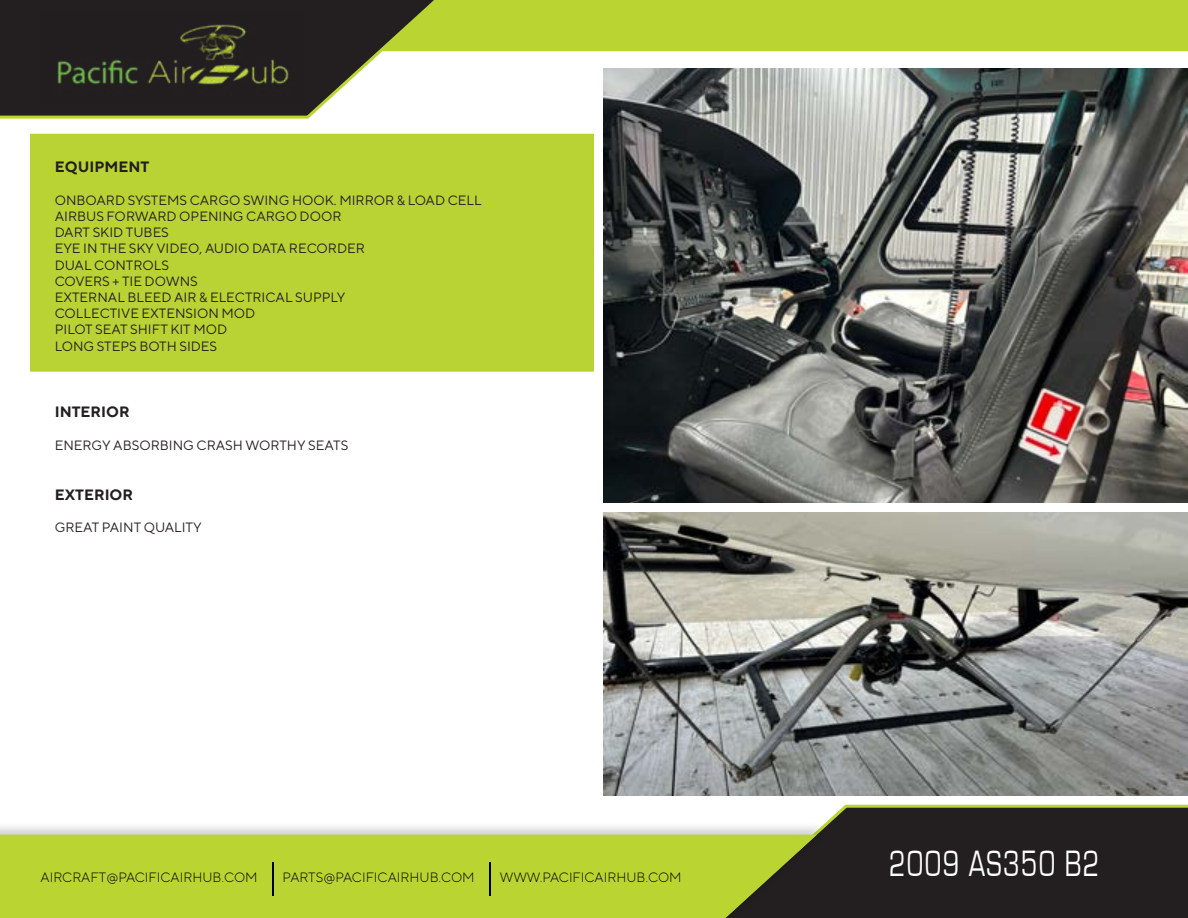
<style>
.page{position:relative;width:1188px;height:918px;background:#fff}
.page>*{position:absolute;margin:0;border:0;box-sizing:border-box;transform-origin:0 0}
.t1{font:37.8px "Eurostile";letter-spacing:.05em;color:#fff;scale:.71 1}
.t2{font:700 15px "TT Norms";color:#231f20}
.t3{font:13.5px/16.2px "TT Norms";color:#231f20}
.t4{font:300 13.5px "TT Norms";color:#000101}
</style>
<div class="page">
<div style="left:826px;top:804px;width:362px;height:114px;background:#231f20"></div>
<div style="left:0;top:822px;width:828px;height:96px;background:#000;opacity:.2"></div>
<div style="left:0;top:835px;width:817px;height:83px;background:#bad532"></div>
<hr style="left:272px;top:862px;width:2px;height:34px;background:#000">
<hr style="left:489px;top:862px;width:2px;height:34px;background:#000">
<svg style="left:0;top:0;width:515px;height:119px"></svg>
<div style="left:381px;top:0;width:807px;height:51px;background:#bad532"></div>
<img style="left:41px;top:12px;width:263px;height:92px">
<img style="left:604px;top:68px;width:584px;height:435px">
<div style="left:30px;top:134px;width:564px;height:238px;background:#b9d334"></div>
<img style="left:604px;top:512px;width:584px;height:283px">
<p class="t2" style="left:55px;top:158px;width:96px">EQUIPMENT</p>
<p class="t3" style="left:55px;top:192px;width:428px">ONBOARD SYSTEMS CARGO SWING HOOK. MIRROR &amp; LOAD CELL<br>AIRBUS FORWARD OPENING CARGO DOOR<br>DART SKID TUBES<br>EYE IN THE SKY VIDEO, AUDIO DATA RECORDER<br>DUAL CONTROLS<br>COVERS + TIE DOWNS<br>EXTERNAL BLEED AIR &amp; ELECTRICAL SUPPLY<br>COLLECTIVE EXTENSION MOD<br>PILOT SEAT SHIFT KIT MOD<br>LONG STEPS BOTH SIDES</p>
<p class="t2" style="left:55px;top:403px;width:77px">INTERIOR</p>
<p class="t3" style="left:55px;top:437px;width:295px">ENERGY ABSORBING CRASH WORTHY SEATS</p>
<p class="t2" style="left:55px;top:485px;width:80px">EXTERIOR</p>
<p class="t3" style="left:55px;top:519px;width:148px">GREAT PAINT QUALITY</p>
<p class="t4" style="left:41px;top:869px;width:219px">AIRCRAFT@PACIFICAIRHUB.COM</p>
<p class="t4" style="left:283px;top:869px;width:194px">PARTS@PACIFICAIRHUB.COM</p>
<p class="t4" style="left:500px;top:869px;width:183px">WWW.PACIFICAIRHUB.COM</p>
<h1 class="t1" style="left:889px;top:843px;width:298px">2009 AS350 B2</h1>
</div>
